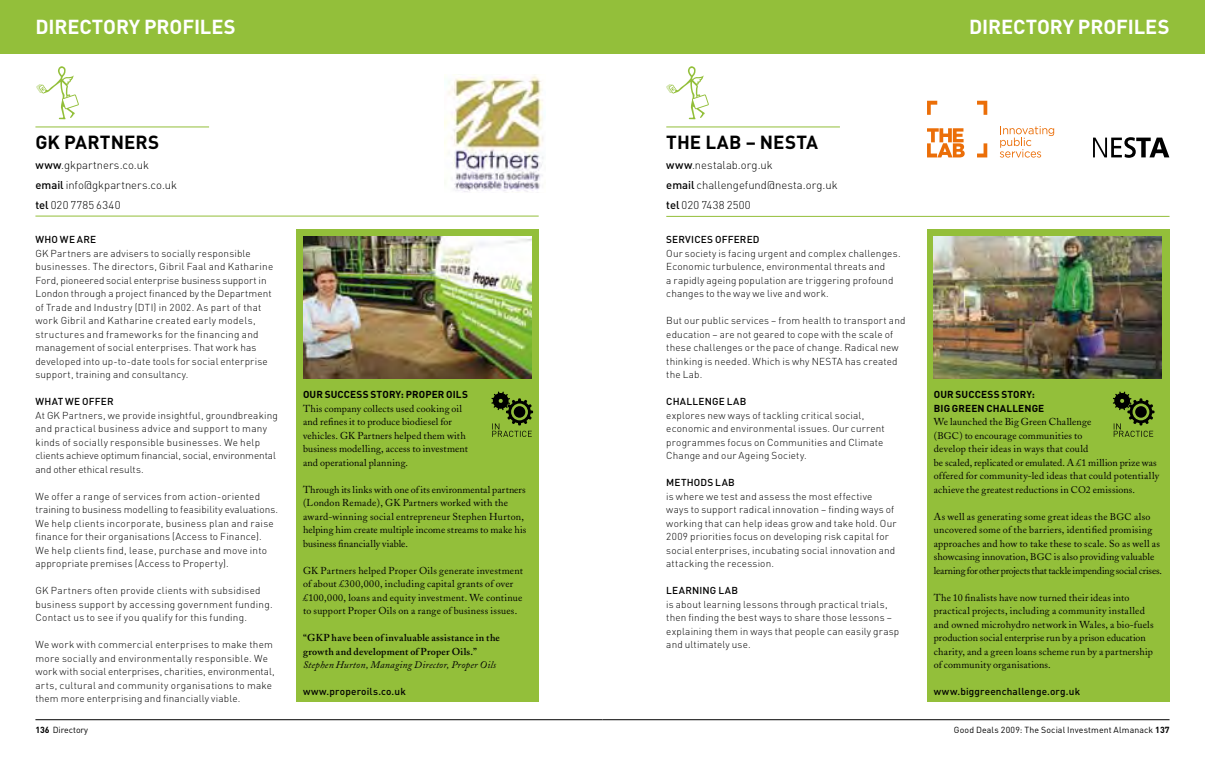
<style>
.page{position:relative;width:1205px;height:762px;background:#fff}
.page>*{position:absolute;margin:0;border:0;box-sizing:border-box;transform-origin:0 0}
.t1{font:700 20px "DIN";letter-spacing:-.005em;color:#fff}
.t2{font:700 18.75px "DIN";letter-spacing:.015em;color:#000}
.t3{font:300 11.25px/20.2px "DIN";letter-spacing:.01em;color:#000}
.t4{font:300 10px/13.5px "DIN";letter-spacing:.015em;color:#000}
.t5{font:10px/13.5px "Adobe Caslon";letter-spacing:.015em;color:#000}
.t6{font:500 10px "DIN";letter-spacing:.02em;color:#000}
.t7{font:600 10px/13.5px "Adobe Caslon";letter-spacing:.025em;color:#000}
.t8{font:700 10px "DIN";letter-spacing:.01em;color:#000}
.t9{font:italic 10px "Adobe Caslon";letter-spacing:.02em;color:#000}
.t10{font:8.75px "DIN";letter-spacing:.01em;color:#000}
.s1{font-weight:500}
.s2{font-size:9.62px}
.s3{font-weight:700}
</style>
<div class="page">
<div style="left:0;top:0;width:602px;height:53px;background:#93bf3a"></div>
<hr style="left:35px;top:719px;width:567px;height:1px;background:#000">
<div style="left:602px;top:0;width:603px;height:53px;background:#93bf3a"></div>
<hr style="left:602px;top:719px;width:567px;height:1px;background:#000">
<div style="left:296px;top:229px;width:243px;height:473px;background:#93bf3a"></div>
<hr style="left:35px;top:127px;width:174px;height:1px;background:#93bf3a">
<img style="left:303px;top:236px;width:228px;height:142px">
<img style="left:444px;top:74px;width:100px;height:118px">
<svg style="left:36px;top:66px;width:43px;height:53px"></svg>
<hr style="left:35px;top:216px;width:504px;height:1px;background:#93bf3a">
<svg style="left:491px;top:391px;width:42px;height:46px"></svg>
<div style="left:927px;top:229px;width:242px;height:473px;background:#93bf3a"></div>
<svg style="left:977px;top:143px;width:10px;height:14px"></svg>
<svg style="left:977px;top:101px;width:10px;height:14px"></svg>
<svg style="left:927px;top:101px;width:10px;height:14px"></svg>
<svg style="left:927px;top:128px;width:37px;height:29px"></svg>
<svg style="left:1000px;top:126px;width:54px;height:32px"></svg>
<svg style="left:1093px;top:137px;width:76px;height:21px"></svg>
<img style="left:934px;top:236px;width:227px;height:142px">
<hr style="left:666px;top:127px;width:174px;height:1px;background:#93bf3a">
<hr style="left:666px;top:216px;width:503px;height:1px;background:#93bf3a">
<svg style="left:666px;top:66px;width:43px;height:53px"></svg>
<svg style="left:1113px;top:391px;width:41px;height:46px"></svg>
<h1 class="t1" style="left:35px;top:14px;width:202px">DI RECTORY PROFI LES</h1>
<h1 class="t1" style="left:969px;top:14px;width:202px">DI RECTORY PROFI LES</h1>
<h2 class="t2" style="left:35px;top:129px;width:125px">GK PARTNERS</h2>
<p class="t3" style="left:35px;top:154px;width:143px"><span class="s1">www</span>.gkpartners.co.uk <span class="s1">email</span> info@gkpartners.co.uk <span class="s1">tel</span> 020 7785 6340</p>
<h2 class="t2" style="left:666px;top:129px;width:97px">THELAB – NESTA</h2>
<p class="t3" style="left:666px;top:154px;width:173px"><span class="s1">www</span>.nestalab.org.uk<br><span class="s1">email</span> challengefund@nesta.org.uk <span class="s1">tel</span> 020 7438 2500</p>
<p class="t6" style="left:35px;top:233px;width:62px">WHO WE ARE</p>
<p class="t4" style="left:35px;top:246px;width:239px">G K Partners are advisers to socially responsible businesses. The directors, Gibril Faal and Katharine Ford, pioneered social enterprise business support in London through a project financed by the Department of Trade and Industry (DTI) in 2002. As part of that work Gibril and Katharine created early models, structures and frameworks for the financing and management of social enterprises. That work has developed into up-to-date tools for social enterprise support, training and consultancy.</p>
<p class="t6" style="left:35px;top:395px;width:78px">WHAT WE OFFER</p>
<p class="t4" style="left:35px;top:408px;width:244px">At GK Partners, we provide insightful, groundbreaking and practical business advice and support to many kinds of socially responsible businesses. We help clients achieve optimum financial, social, environmental and other ethical results.</p>
<p class="t4" style="left:35px;top:489px;width:244px">We offer a range of services from action-oriented training to business modelling to feasibility evaluations.<br>We help clients incorporate, business plan and raise finance for their organisations (Access to Finance).<br>We help clients find, lease, purchase and move into appropriate premises (Access to Property).</p>
<p class="t4" style="left:35px;top:584px;width:239px">G K Partners often provide clients with subsidised business support by accessing government funding.<br>Contact us to see if you qualify for this funding.</p>
<p class="t4" style="left:35px;top:638px;width:241px">We work with commercial enterprises to make them more socially and environmentally responsible. We work with social enterprises, charities, environmental, arts, cultural and community organisations to make them more enterprising and financially viable.</p>
<p class="t8" style="left:303px;top:388px;width:8px">OUR</p>
<p class="t8" style="left:325px;top:388px;width:29px">SU CCESS</p>
<p class="t8" style="left:370px;top:388px;width:3px">STOR</p>
<p class="t8" style="left:396px;top:388px;width:74px">Y: PROPER OI LS</p>
<p class="t5" style="left:303px;top:402px;width:166px">This company collects used cooking oil and refines it to produce biodiesel for vehicles. GK Partners helped them with business modelling, access to investment and operational planning.</p>
<p class="t5" style="left:303px;top:483px;width:225px">Through its links with one of its environmental partners (London Remade), GK Partners worked with the award-winning social entrepreneur Stephen Hurton, helping him create multiple income streams to make his business financially viable.</p>
<p class="t5" style="left:303px;top:564px;width:221px">GK Partners helped Proper Oils generate investment of about £300,000, including capital grants of over £100,000, loans and equity investment. We continue to support Proper Oils on a range of business issues.</p>
<p class="t7" style="left:303px;top:631px;width:198px">“GKP have been of invaluable assistance in the growth and development of Proper Oils.”</p>
<p class="t9" style="left:303px;top:659px;width:195px">Stephen Hurton, Managing Director, Proper Oils</p>
<p class="t6" style="left:303px;top:685px;width:104px">www.properoils.co.uk</p>
<p class="t6" style="left:666px;top:233px;width:95px">SERVICES OFFERED</p>
<p class="t4" style="left:666px;top:246px;width:236px">Our society is facing urgent and complex challenges.<br>Economic turbulence, environmental threats and<br>a rapidly ageing population are triggering profound changes to the way we live and work.</p>
<p class="t4" style="left:666px;top:314px;width:241px">But our public services – from health to transport and education – are not geared to cope with the scale of these challenges or the pace of change. Radical new thinking is needed. Which is why N ESTA has created the Lab.</p>
<p class="t6" style="left:666px;top:395px;width:80px">CHALLENGE LAB</p>
<p class="t4" style="left:666px;top:408px;width:220px">explores new ways of tackling critical social, economic and environmental issues. Our current programmes focus on Communities and Climate Change and our Ageing Society.</p>
<p class="t6" style="left:666px;top:476px;width:68px">METHODS LAB</p>
<p class="t4" style="left:666px;top:489px;width:232px">is where we test and assess the most effective ways to support radical innovation – finding ways of working that can help ideas grow and take hold. Our 2009 priorities focus on developing risk capital for social enterprises, incubating social innovation and attacking the recession.</p>
<p class="t6" style="left:666px;top:584px;width:72px">LEARNING LAB</p>
<p class="t4" style="left:666px;top:597px;width:234px">is about learning lessons through practical trials, then finding the best ways to share those lessons – explaining them in ways that people can easily grasp and ultimately use.</p>
<p class="t8" style="left:934px;top:388px;width:8px">OUR</p>
<p class="t8" style="left:955px;top:388px;width:29px">SU CCESS</p>
<p class="t8" style="left:1001px;top:388px;width:3px">STOR</p>
<p class="t8" style="left:1026px;top:388px;width:10px">Y:</p>
<p class="t8" style="left:934px;top:402px;width:3px">BIG</p>
<p class="t8" style="left:952px;top:402px;width:94px">GREEN CH ALLENGE</p>
<p class="t5" style="left:934px;top:415px;width:227px">We launched the Big Green Challenge<br>(<span class="s2">BGC</span>) to encourage communities to<br>develop their ideas in ways that could<br>be scaled, replicated or emulated. A £1 million prize was offered for community-led ideas that could potentially achieve the greatest reductions in <span class="s2">CO2</span> emissions.</p>
<p class="t5" style="left:934px;top:510px;width:230px">As well as generating some great ideas the <span class="s2">BGC</span> also uncovered some of the barriers, identified promising approaches and how to take these to scale. So as well as showcasing innovation, <span class="s2">BGC</span> is also providing valuable learning for other projects that tackle impending social crises.</p>
<p class="t5" style="left:934px;top:591px;width:221px">The 10 finalists have now turned their ideas into practical projects, including a community installed and owned microhydro network in Wales, a bio-fuels production social enterprise run by a prison education charity, and a green loans scheme run by a partnership of community organisations.</p>
<p class="t6" style="left:934px;top:685px;width:148px">www.biggreenchallenge.org.uk</p>
<p class="t10" style="left:35px;top:724px;width:54px"><span class="s3">136</span> Directory</p>
<p class="t10" style="left:954px;top:724px;width:217px">Good Deals 2009: The Social Investment Almanack <span class="s3">137</span></p>
</div>
